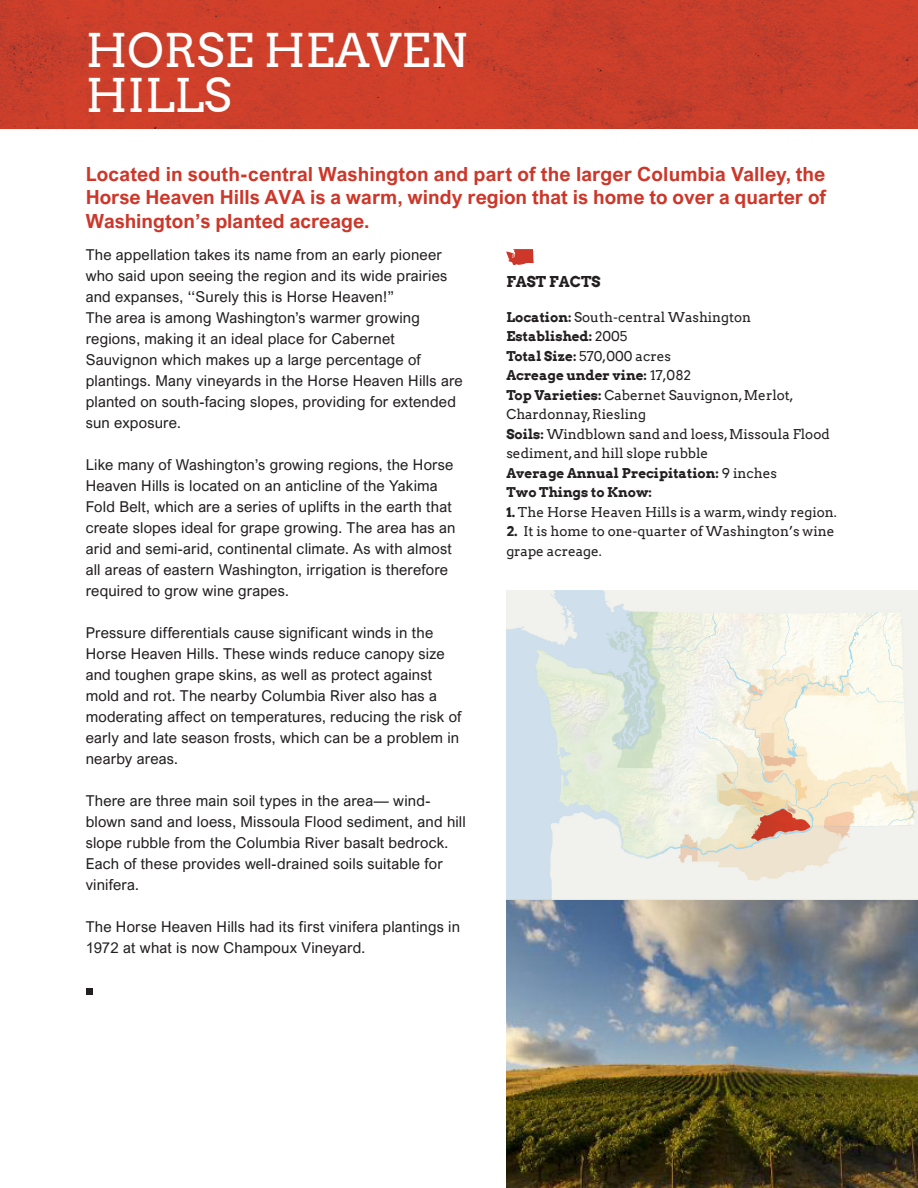
<style>
.page{position:relative;width:918px;height:1188px;background:#fff}
.page>*{position:absolute;margin:0;border:0;box-sizing:border-box;transform-origin:0 0}
.t1{font:46.5px "Arvo";color:#fff}
.t2{font:700 19.5px/23.4px "Arial Nova";color:#cd372a;text-align:justify}
.t3{font:15px/21px "Arial Nova";letter-spacing:.015em;color:#231f20}
.t4{font:700 15px "Arvo";color:#231f20}
.t5{font:13.5px/19.5px "Arvo";color:#231f20}
.t6{font:700 13.5px "Arvo";color:#231f20}
.s1{font-weight:700}
.s2{font-weight:400}
</style>
<div class="page">
<img style="left:0;top:0;width:918px;height:129px">
<svg style="left:506px;top:249px;width:28px;height:16px"></svg>
<div style="left:86px;top:988px;width:7px;height:7px;background:#231f20"></div>
<img style="left:507px;top:590px;width:411px;height:598px">
<p class="t1" style="left:86px;top:22px;width:383px">HORSE HEAVEN</p>
<p class="t1" style="left:86px;top:67px;width:147px">HILLS</p>
<p class="t2" style="left:86px;top:162px;width:742px">Located in south-central Washington and part of the larger Columbia Valley, the Horse Heaven Hills AVA is a warm, windy region that is home to over a quarter of Washington’s planted acreage.</p>
<p class="t3" style="left:86px;top:244px;width:363px">The appellation takes its name from an early pioneer who said upon seeing the region and its wide prairies and expanses, ‘‘Surely this is Horse Heaven!”</p>
<p class="t3" style="left:86px;top:307px;width:379px">The area is among Washington’s warmer growing regions, making it an ideal place for Cabernet Sauvignon which makes up a large percentage of plantings. Many vineyards in the Horse Heaven Hills are planted on south-facing slopes, providing for extended sun exposure.</p>
<p class="t3" style="left:86px;top:454px;width:371px">Like many of Washington’s growing regions, the Horse Heaven Hills is located on an anticline of the Yakima Fold Belt, which are a series of uplifts in the earth that create slopes ideal for grape growing. The area has an arid and semi-arid, continental climate. As with almost all areas of eastern Washington, irrigation is therefore required to grow wine grapes.</p>
<p class="t3" style="left:86px;top:622px;width:377px">Pressure differentials cause significant winds in the Horse Heaven Hills. These winds reduce canopy size and toughen grape skins, as well as protect against mold and rot. The nearby Columbia River also has a moderating affect on temperatures, reducing the risk of early and late season frosts, which can be a problem in nearby areas.</p>
<p class="t3" style="left:86px;top:790px;width:382px">There are three main soil types in the area— wind&shy;blown sand and loess, Missoula Flood sediment, and hill slope rubble from the Columbia River basalt bedrock.<br>Each of these provides well-drained soils suitable for vinifera.</p>
<p class="t3" style="left:86px;top:916px;width:376px">The Horse Heaven Hills had its first vinifera plantings in<br>1972 at what is now Champoux Vineyard.</p>
<p class="t4" style="left:506px;top:272px;width:96px">FAST FACTS</p>
<p class="t5" style="left:506px;top:307px;width:246px"><span class="s1">Location:</span> South-central Washington</p>
<p class="t6" style="left:506px;top:328px;width:123px">Established: <span class="s2">2005</span></p>
<p class="t5" style="left:506px;top:346px;width:166px"><span class="s1">Total Size:</span> 570,000 acres</p>
<p class="t6" style="left:506px;top:367px;width:186px">Acreage under vine: <span class="s2">17,082</span></p>
<p class="t5" style="left:506px;top:385px;width:289px"><span class="s1">Top Varieties:</span> Cabernet Sauvignon, Merlot,<br>Chardonnay, Riesling</p>
<p class="t5" style="left:506px;top:424px;width:325px"><span class="s1">Soils:</span> Windblown sand and loess, Missoula Flood sediment, and hill slope rubble</p>
<p class="t6" style="left:506px;top:465px;width:272px">Average Annual Precipitation: <span class="s2">9 inches</span></p>
<p class="t6" style="left:506px;top:484px;width:147px">Two Things to Know:</p>
<p class="t5" style="left:506px;top:502px;width:332px"><span class="s1">1.</span> The Horse Heaven Hills is a warm, windy region.</p>
<p class="t5" style="left:506px;top:522px;width:330px"><span class="s1">2.</span> It is home to one-quarter of Washington’s wine grape acreage.</p>
</div>
